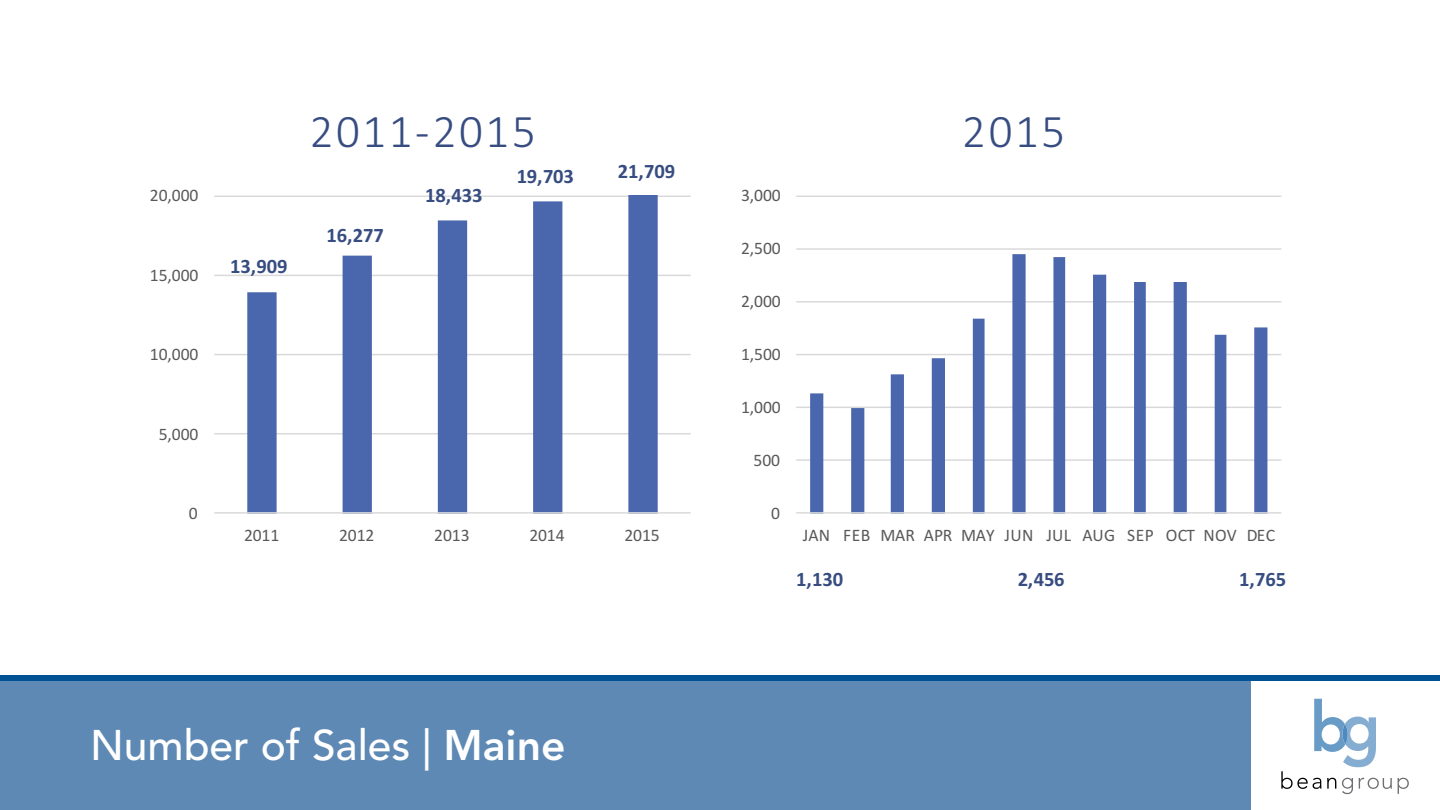
<style>
.page{position:relative;width:1440px;height:810px;background:#fff}
.page>*{position:absolute;margin:0;border:0;box-sizing:border-box;transform-origin:0 0}
.t1{font:300 46.88px "Calibri";letter-spacing:.055em;color:#374d81}
.t2{font:500 42.5px "Avenir";color:#fff}
.t3{font:700 20.5px "Calibri";letter-spacing:-.005em;color:#374d81}
.t4{font:17.62px "Calibri";letter-spacing:-.005em;color:#595959}
.s1{font-weight:800}
</style>
<div class="page">
<div style="left:0;top:675px;width:1250px;height:135px;background:#5d89b4"></div>
<hr style="left:796px;top:459px;width:485px;height:2px;background:#d9d9d9">
<hr style="left:796px;top:407px;width:485px;height:1px;background:#d9d9d9">
<hr style="left:796px;top:354px;width:485px;height:1px;background:#d9d9d9">
<hr style="left:796px;top:301px;width:485px;height:2px;background:#d9d9d9">
<hr style="left:796px;top:248px;width:485px;height:2px;background:#d9d9d9">
<hr style="left:796px;top:196px;width:485px;height:1px;background:#d9d9d9">
<svg style="left:810px;top:254px;width:457px;height:258px"></svg>
<hr style="left:796px;top:512px;width:485px;height:2px;background:#d9d9d9">
<hr style="left:214px;top:433px;width:477px;height:1px;background:#d9d9d9">
<hr style="left:214px;top:354px;width:477px;height:1px;background:#d9d9d9">
<hr style="left:214px;top:275px;width:477px;height:1px;background:#d9d9d9">
<hr style="left:214px;top:196px;width:477px;height:1px;background:#d9d9d9">
<svg style="left:247px;top:196px;width:411px;height:316px"></svg>
<hr style="left:214px;top:512px;width:477px;height:2px;background:#d9d9d9">
<svg style="left:1398px;top:778px;width:11px;height:16px"></svg>
<svg style="left:1281px;top:699px;width:111px;height:95px"></svg>
<svg style="left:1342px;top:724px;width:6px;height:20px"></svg>
<div style="left:0;top:675px;width:1440px;height:6px;background:#005295"></div>
<p class="t4" style="left:150px;top:183px;width:50px">20,000</p>
<p class="t4" style="left:150px;top:263px;width:50px">15,000</p>
<p class="t4" style="left:150px;top:342px;width:50px">10,000</p>
<p class="t4" style="left:159px;top:421px;width:41px">5,000</p>
<p class="t4" style="left:189px;top:501px;width:10px">0</p>
<h1 class="t1" style="left:310px;top:103px;width:228px">2011--‐2015</h1>
<h1 class="t1" style="left:962px;top:103px;width:104px">2015</h1>
<p class="t3" style="left:230px;top:252px;width:59px">13,909</p>
<p class="t3" style="left:327px;top:221px;width:59px">16,277</p>
<p class="t3" style="left:425px;top:180px;width:59px">18,433</p>
<p class="t3" style="left:517px;top:162px;width:59px">19,703</p>
<p class="t3" style="left:618px;top:157px;width:59px">21,709</p>
<p class="t4" style="left:244px;top:523px;width:37px">2011</p>
<p class="t4" style="left:339px;top:523px;width:37px">2012</p>
<p class="t4" style="left:434px;top:523px;width:37px">2013</p>
<p class="t4" style="left:529px;top:523px;width:37px">2014</p>
<p class="t4" style="left:625px;top:523px;width:37px">2015</p>
<p class="t4" style="left:741px;top:183px;width:41px">3,000</p>
<p class="t4" style="left:741px;top:236px;width:41px">2,500</p>
<p class="t4" style="left:741px;top:289px;width:41px">2,000</p>
<p class="t4" style="left:741px;top:342px;width:41px">1,500</p>
<p class="t4" style="left:741px;top:395px;width:41px">1,000</p>
<p class="t4" style="left:754px;top:448px;width:28px">500</p>
<p class="t4" style="left:771px;top:501px;width:10px">0</p>
<p class="t4" style="left:803px;top:523px;width:474px">JAN FEB MAR APR MAY JUN JUL AUG SEP OCT NOV DEC</p>
<p class="t3" style="left:796px;top:564px;width:49px">1,130</p>
<p class="t3" style="left:1018px;top:564px;width:49px">2,456</p>
<p class="t3" style="left:1239px;top:564px;width:49px">1,765</p>
<h2 class="t2" style="left:90px;top:721px;width:477px">Number of Sales | <span class="s1">Maine</span></h2>
</div>
